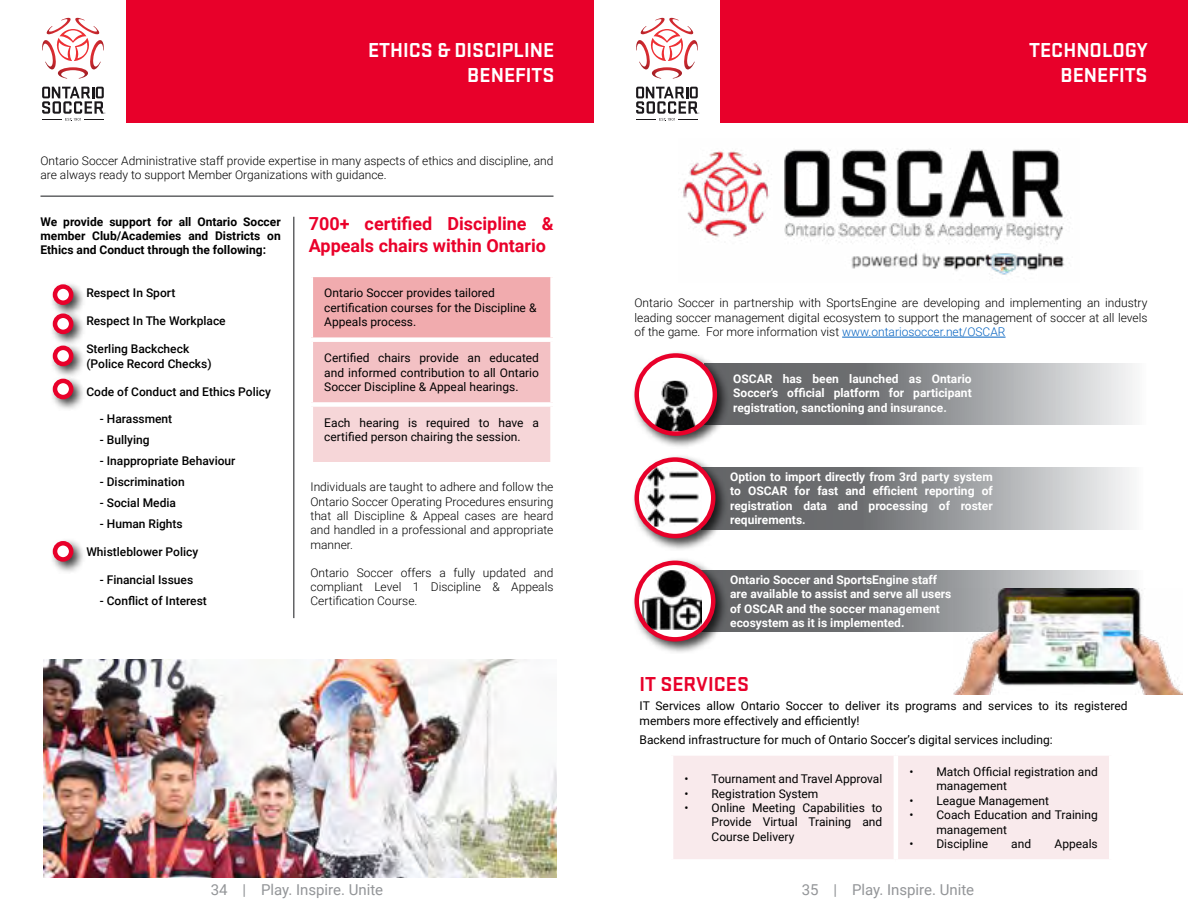
<style>
.page{position:relative;width:1188px;height:918px;background:#fff}
.page>*{position:absolute;margin:0;border:0;box-sizing:border-box;transform-origin:0 0}
.t1{font:700 21px/25.2px "Stratum 2";color:#fff;text-align:right}
.t2{font:700 21px "Stratum 2";color:#e8002a}
.t3{font:700 18px/21.6px "Roboto";color:#ea002a}
.t4{font:15px "Roboto";color:#939598}
.t5{font:12px/14.4px "Roboto";color:#000}
.t6{font:300 12px/14.4px "Roboto";color:#000;text-align:justify}
.t7{font:700 12px/14.4px "Roboto";color:#fff;text-align:justify}
.t8{font:500 12px/14.4px "Roboto";color:#000}
.t9{font:700 12px/14.4px "Roboto";color:#000;text-align:justify}
.s1{color:#0563c1}
</style>
<div class="page">
<div style="left:720px;top:0;width:468px;height:123px;background:#e8002a"></div>
<div style="left:126px;top:0;width:468px;height:123px;background:#e8002a"></div>
<svg style="left:42px;top:18px;width:62px;height:61px"></svg>
<svg style="left:42px;top:87px;width:63px;height:34px"></svg>
<svg style="left:636px;top:18px;width:62px;height:61px"></svg>
<svg style="left:636px;top:87px;width:63px;height:34px"></svg>
<svg style="left:729px;top:468px;width:401px;height:61px;background:#97989b"></svg>
<svg style="left:730px;top:363px;width:403px;height:62px;background:#97989a"></svg>
<div style="left:673px;top:756px;width:436px;height:103px;background:#f9eaec"></div>
<hr style="left:894px;top:756px;width:4px;height:103px;background:#fff">
<img style="left:683px;top:148px;width:382px;height:127px">
<hr style="left:842px;top:337px;width:164px;height:1px;background:#0563c1">
<svg style="left:729px;top:570px;width:411px;height:62px;background:#838486"></svg>
<div style="left:631px;top:557px;width:98px;height:98px;background:#000;opacity:.75"></div>
<svg style="left:637px;top:563px;width:76px;height:76px"></svg>
<img style="left:642px;top:570px;width:60px;height:60px">
<div style="left:634px;top:561px;width:82px;height:81px;border:4px solid #e8002a;border-radius:50%"></div>
<div style="left:631px;top:350px;width:99px;height:99px;background:#000;opacity:.75"></div>
<svg style="left:637px;top:356px;width:78px;height:78px"></svg>
<img style="left:650px;top:381px;width:50px;height:50px">
<div style="left:635px;top:353px;width:82px;height:83px;border:4px solid #e8002a;border-radius:50%"></div>
<div style="left:631px;top:454px;width:98px;height:98px;background:#000;opacity:.75"></div>
<svg style="left:637px;top:460px;width:76px;height:76px"></svg>
<img style="left:642px;top:467px;width:60px;height:60px">
<div style="left:634px;top:457px;width:82px;height:81px;border:4px solid #e8002a;border-radius:50%"></div>
<img style="left:44px;top:659px;width:512px;height:219px">
<div style="left:311px;top:275px;width:242px;height:65px;background:#f1abae"></div>
<div style="left:311px;top:340px;width:242px;height:64px;background:#f3c1c4"></div>
<div style="left:311px;top:404px;width:242px;height:60px;background:#f6d6d8"></div>
<hr style="left:309px;top:273px;width:246px;height:4px;background:#fff">
<hr style="left:309px;top:277px;width:4px;height:60px;background:#fff">
<div style="left:550px;top:277px;width:5px;height:60px;background:#fff"></div>
<div style="left:309px;top:337px;width:246px;height:5px;background:#fff"></div>
<hr style="left:309px;top:342px;width:4px;height:60px;background:#fff">
<div style="left:550px;top:342px;width:5px;height:60px;background:#fff"></div>
<div style="left:309px;top:402px;width:246px;height:5px;background:#fff"></div>
<hr style="left:309px;top:407px;width:4px;height:55px;background:#fff">
<div style="left:550px;top:407px;width:5px;height:55px;background:#fff"></div>
<hr style="left:309px;top:462px;width:246px;height:4px;background:#fff">
<hr style="left:40px;top:195px;width:514px;height:2px;background:#636466">
<hr style="left:293px;top:217px;width:2px;height:401px;background:#636466">
<div style="left:50px;top:281px;width:36px;height:36px;background:#000;opacity:.75"></div>
<svg style="left:55px;top:287px;width:16px;height:16px"></svg>
<div style="left:53px;top:284px;width:20px;height:21px;border:4px solid #e8002a;border-radius:50%"></div>
<div style="left:50px;top:310px;width:36px;height:36px;background:#000;opacity:.75"></div>
<svg style="left:55px;top:316px;width:16px;height:16px"></svg>
<div style="left:53px;top:313px;width:20px;height:21px;border:4px solid #e8002a;border-radius:50%"></div>
<div style="left:50px;top:342px;width:36px;height:36px;background:#000;opacity:.75"></div>
<div style="left:55px;top:348px;width:16px;height:16px;background:#fff;border-radius:50%"></div>
<div style="left:53px;top:346px;width:20px;height:20px;border:4px solid #e8002a;border-radius:50%"></div>
<div style="left:50px;top:375px;width:36px;height:36px;background:#000;opacity:.75"></div>
<div style="left:55px;top:381px;width:16px;height:16px;background:#fff;border-radius:50%"></div>
<div style="left:53px;top:379px;width:20px;height:20px;border:4px solid #e8002a;border-radius:50%"></div>
<div style="left:50px;top:538px;width:36px;height:36px;background:#000;opacity:.75"></div>
<svg style="left:55px;top:543px;width:16px;height:16px"></svg>
<div style="left:53px;top:541px;width:20px;height:21px;border:4px solid #e8002a;border-radius:50%"></div>
<img style="left:954px;top:589px;width:228px;height:105px">
<h1 class="t1" style="left:368px;top:36px;width:188px">ETHICS &amp; DISCIPLINE<br>BENEFITS</h1>
<p class="t6" style="left:40px;top:153px;width:514px">Ontario Soccer Administrative staff provide expertise in many aspects of ethics and discipline, and are always ready to support Member Organizations with guidance.</p>
<p class="t9" style="left:40px;top:214px;width:242px">We provide support for all Ontario Soccer member Club/Academies and Districts on Ethics and Conduct through the following:</p>
<p class="t8" style="left:86px;top:286px;width:90px">Respect In Sport</p>
<p class="t8" style="left:86px;top:313px;width:141px">Respect In The Workplace</p>
<p class="t8" style="left:86px;top:341px;width:127px">Sterling Backcheck (Police Record Checks)</p>
<p class="t8" style="left:86px;top:384px;width:186px">Code of Conduct and Ethics Policy</p>
<p class="t8" style="left:100px;top:412px;width:74px">- Harassment</p>
<p class="t8" style="left:100px;top:432px;width:51px">- Bullying</p>
<p class="t8" style="left:100px;top:453px;width:137px">- Inappropriate Behaviour</p>
<p class="t8" style="left:100px;top:474px;width:86px">- Discrimination</p>
<p class="t8" style="left:100px;top:495px;width:78px">- Social Media</p>
<p class="t8" style="left:100px;top:516px;width:84px">- Human Rights</p>
<p class="t8" style="left:86px;top:544px;width:113px">Whistleblower Policy</p>
<p class="t8" style="left:100px;top:572px;width:95px">- Financial Issues</p>
<p class="t8" style="left:100px;top:593px;width:108px">- Conflict of Interest</p>
<h2 class="t3" style="left:309px;top:213px;width:246px">700+ certified Discipline &amp;<br>Appeals chairs within Ontario</h2>
<p class="t5" style="left:324px;top:285px;width:214px">Ontario Soccer provides tailored certification courses for the Discipline &amp;<br>Appeals process.</p>
<p class="t5" style="left:324px;top:350px;width:216px;text-align:justify">Certified chairs provide an educated and informed contribution to all Ontario Soccer Discipline &amp; Appeal hearings.</p>
<p class="t5" style="left:324px;top:415px;width:216px">Each hearing is required to have a certified person chairing the session.</p>
<p class="t6" style="left:310px;top:479px;width:245px">Individuals are taught to adhere and follow the Ontario Soccer Operating Procedures ensuring that all Discipline &amp; Appeal cases are heard and handled in a professional and appropriate manner.</p>
<p class="t6" style="left:310px;top:565px;width:245px">Ontario Soccer offers a fully updated and compliant Level 1 Discipline &amp; Appeals Certification Course.</p>
<h1 class="t1" style="left:1029px;top:36px;width:120px">TECHNOLOGY<br>BENEFITS</h1>
<p class="t6" style="left:634px;top:296px;width:515px">Ontario Soccer in partnership with SportsEngine are developing and implementing an industry leading soccer management digital ecosystem to support the management of soccer at all levels of the game. For more information vist <span class="s1">www.ontariosoccer.net/OSCAR</span></p>
<p class="t7" style="left:733px;top:371px;width:240px">OSCAR has been launched as Ontario Soccer’s official platform for participant registration, sanctioning and insurance.</p>
<p class="t7" style="left:730px;top:469px;width:264px">Option to import directly from 3rd party system to OSCAR for fast and efficient reporting of registration data and processing of roster requirements.</p>
<p class="t7" style="left:730px;top:572px;width:223px;text-align:left">Ontario Soccer and SportsEngine staff are available to assist and serve all users of OSCAR and the soccer management ecosystem as it is implemented.</p>
<h1 class="t2" style="left:639px;top:669px;width:111px">IT SERVICES</h1>
<p class="t5" style="left:640px;top:698px;width:489px">IT Services allow Ontario Soccer to deliver its programs and services to its registered members more effectively and efficiently!</p>
<p class="t5" style="left:640px;top:732px;width:415px">Backend infrastructure for much of Ontario Soccer’s digital services including:</p>
<p class="t5" style="left:685px;top:771px;width:199px">• Tournament and Travel Approval</p>
<p class="t5" style="left:685px;top:786px;width:135px">• Registration System</p>
<p class="t5" style="left:712px;top:800px;width:172px;text-align:justify;text-indent:-27px">• Online Meeting Capabilities to Provide Virtual Training and Course Delivery</p>
<p class="t5" style="left:936px;top:764px;width:163px;text-indent:-27px">• Match Official registration and management</p>
<p class="t5" style="left:909px;top:793px;width:141px">• League Management</p>
<p class="t5" style="left:936px;top:807px;width:163px;text-indent:-27px">• Coach Education and Training management</p>
<p class="t5" style="left:909px;top:836px;width:80px">• Discipline</p>
<p class="t5" style="left:1011px;top:836px;width:21px">and</p>
<p class="t5" style="left:1055px;top:836px;width:45px">Appeals</p>
<p class="t4" style="left:211px;top:879px;width:174px">34 | Play. Inspire. Unite</p>
<p class="t4" style="left:802px;top:879px;width:174px">35 | Play. Inspire. Unite</p>
</div>
